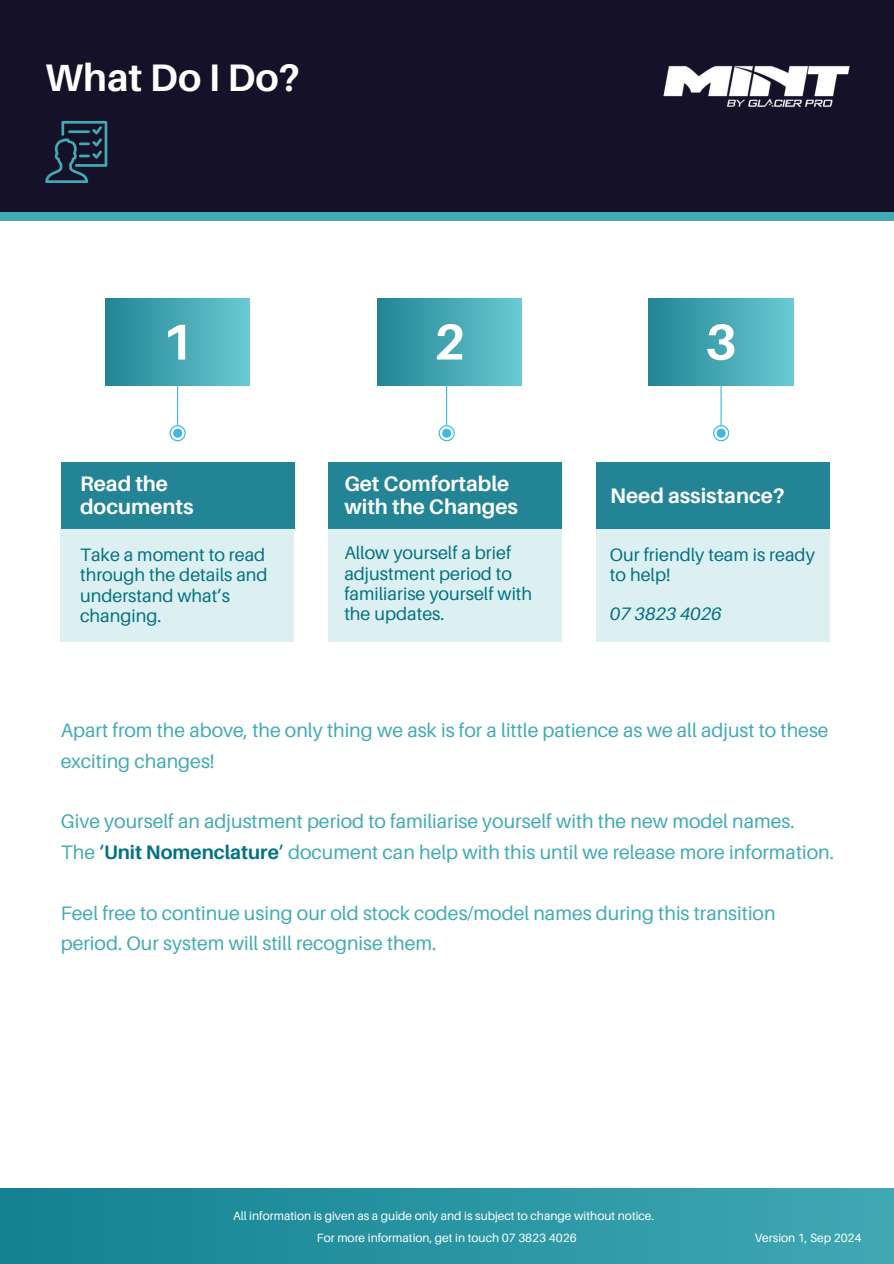
<style>
.page{position:relative;width:894px;height:1264px;background:#fff}
.page>*{position:absolute;margin:0;border:0;box-sizing:border-box;transform-origin:0 0}
.t1{font:700 50.4px "Aileron";color:#fff}
.t2{font:700 38.4px "Aileron";color:#fff}
.t3{font:700 21px/23.7px "Aileron";color:#fff}
.t4{font:19.5px/30.3px "Aileron";color:#42aab5}
.t5{font:18px/20.2px "Aileron";color:#017284}
.t6{font:italic 18px "Aileron";color:#017284}
.t7{font:12px "Aileron";color:#fff}
.s1{color:#017284}
.s2{font-weight:700;color:#017284}
</style>
<div class="page">
<div style="left:0;top:0;width:893px;height:216px;background:#151128"></div>
<div style="left:0;top:212px;width:893px;height:9px;background:#42aab5"></div>
<img style="left:663px;top:65px;width:187px;height:43px">
<div style="left:0;top:1188px;width:893px;height:75px;background:linear-gradient(to right,#138191,#3fa8b3)"></div>
<hr style="left:177px;top:386px;width:1px;height:40px;background:#3fbadf">
<svg style="left:169px;top:425px;width:16px;height:16px"></svg>
<div style="left:105px;top:298px;width:145px;height:88px;background:linear-gradient(to right,#228494,#69cad3)"></div>
<div style="left:377px;top:298px;width:144px;height:88px;background:linear-gradient(to right,#228494,#69c9d3)"></div>
<div style="left:648px;top:298px;width:145px;height:88px;background:linear-gradient(to right,#228494,#69c9d3)"></div>
<hr style="left:446px;top:386px;width:1px;height:40px;background:#3fbadf">
<svg style="left:438px;top:425px;width:16px;height:16px"></svg>
<hr style="left:720px;top:386px;width:1px;height:40px;background:#3fbadf">
<svg style="left:713px;top:425px;width:15px;height:16px"></svg>
<svg style="left:45px;top:121px;width:62px;height:62px"></svg>
<div style="left:61px;top:462px;width:233px;height:66px;background:#228494"></div>
<div style="left:596px;top:528px;width:233px;height:114px;background:#ddf0f1"></div>
<div style="left:596px;top:462px;width:233px;height:66px;background:#228494"></div>
<div style="left:328px;top:462px;width:234px;height:66px;background:#228494"></div>
<div style="left:61px;top:528px;width:233px;height:114px;background:#ddf0f1"></div>
<div style="left:328px;top:528px;width:234px;height:114px;background:#ddf0f1"></div>
<p class="t2" style="left:45px;top:54px;width:256px">What Do I Do?</p>
<p class="t1" style="left:162px;top:310px;width:33px">1</p>
<h2 class="t1" style="left:434px;top:310px;width:33px">2</h2>
<h4 class="t1" style="left:705px;top:310px;width:33px">3</h4>
<h2 class="t3" style="left:344px;top:471px;width:175px">Get Comfortable with the Changes</h2>
<p class="t3" style="left:80px;top:471px;width:115px">Read the documents</p>
<p class="t3" style="left:610px;top:483px;width:176px">Need assistance?</p>
<h4 class="t5" style="left:80px;top:544px;width:189px">Take a moment to read through the details and understand what’s changing.</h4>
<h4 class="t5" style="left:344px;top:542px;width:189px">Allow yourself a brief adjustment period to familiarise yourself with the updates.</h4>
<h3 class="t5" style="left:609px;top:544px;width:206px">Our friendly team is ready to help!</h3>
<h3 class="t6" style="left:610px;top:602px;width:113px">07 3823 4026</h3>
<p class="t4" style="left:61px;top:715px;width:769px">Apart from the above, the only thing we ask is for a little patience as we all adjust to these exciting changes!</p>
<p class="t4" style="left:61px;top:806px;width:774px">Give yourself an adjustment period to familiarise yourself with the new model names.<br>The <span class="s1">‘</span><span class="s2">Unit Nomenclature</span><span class="s1">’</span> document can help with this until we release more information.</p>
<p class="t4" style="left:61px;top:897px;width:716px">Feel free to continue using our old stock codes/model names during this transition period. Our system will still recognise them.</p>
<h4 class="t7" style="left:233px;top:1208px;width:422px">All information is given as a guide only and is subject to change without notice.</h4>
<p class="t7" style="left:317px;top:1230px;width:261px">For more information, get in touch 07 3823 4026</p>
<h2 class="t7" style="left:754px;top:1230px;width:108px">Version 1, Sep 2024</h2>
</div>
